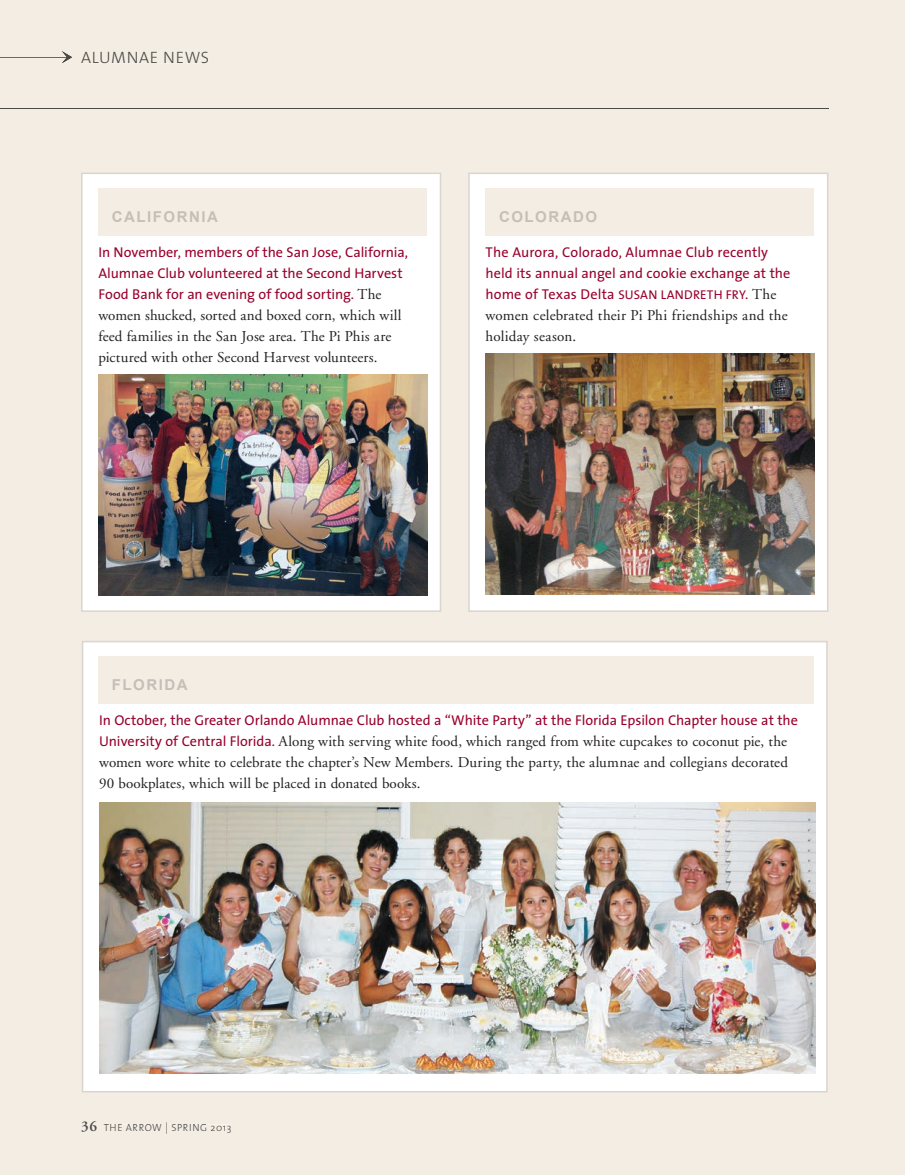
<style>
.page{position:relative;width:905px;height:1175px;background:#fff}
.page>*{position:absolute;margin:0;border:0;box-sizing:border-box;transform-origin:0 0}
.t1{font:300 16.5px "The Sans";letter-spacing:.04em;color:#231f20}
.t2{font:15px/21px "Adobe Garamond";letter-spacing:.01em;color:#231f20}
.t3{font:700 15px "Arial";letter-spacing:.1em;color:#c5bfba}
.t4{font:14.25px/21px "The Sans";color:#98012d}
.t5{font:300 10.2px "The Sans";letter-spacing:.055em;color:#231f20}
.s1{font-family:"Adobe Garamond";font-size:15px;color:#231f20}
.s2{font-size:12.75px}
.s3{font-family:"The Sans";font-size:14.25px;color:#98012d}
.s4{font-family:"Adobe Garamond";font-weight:600;font-size:15px}
.s5{font-size:11.55px}
</style>
<div class="page">
<div style="left:0;top:0;width:904px;height:1174px;background:#f3ede3"></div>
<div style="left:81px;top:1121px;width:16px;height:11px;background:#f3ede3"></div>
<div style="left:104px;top:1124px;width:58px;height:7px;background:#f3ede3"></div>
<svg style="left:166px;top:1122px;width:1px;height:12px"></svg>
<div style="left:169px;top:1124px;width:62px;height:9px;background:#f3ede3"></div>
<div style="left:81px;top:52px;width:127px;height:11px;background:#f3ede3"></div>
<hr style="left:0;top:108px;width:828px;height:1px;background:#4b4a47">
<svg style="left:0;top:51px;width:72px;height:12px"></svg>
<div style="left:82px;top:173px;width:358px;height:438px;background:#fff"></div>
<div style="left:81px;top:172px;width:360px;height:440px;border:2px solid #dad5ce"></div>
<div style="left:98px;top:188px;width:329px;height:48px;background:#f3ede3"></div>
<div style="left:469px;top:173px;width:358px;height:438px;background:#fff"></div>
<div style="left:468px;top:172px;width:360px;height:440px;border:2px solid #dad5ce"></div>
<div style="left:485px;top:188px;width:329px;height:48px;background:#f3ede3"></div>
<img style="left:98px;top:374px;width:329px;height:221px">
<img style="left:485px;top:354px;width:329px;height:241px">
<div style="left:82px;top:641px;width:744px;height:450px;background:#fff"></div>
<div style="left:82px;top:641px;width:745px;height:451px;border:2px solid #dad5ce"></div>
<div style="left:98px;top:656px;width:716px;height:47px;background:#f3ede3"></div>
<img style="left:99px;top:802px;width:716px;height:271px">
<p class="t1" style="left:81px;top:44px;width:130px">ALUMNAE NEWS</p>
<p class="t3" style="left:112px;top:208px;width:107px">CALIFORNIA</p>
<p class="t4" style="left:98px;top:242px;width:311px">In November, members of the San Jose, California,<br>Alumnae Club volunteered at the Second Harvest<br>Food Bank for an evening of food sorting. <span class="s1">The</span></p>
<p class="t2" style="left:98px;top:305px;width:305px">women shucked, sorted and boxed corn, which will feed families in the San Jose area. The Pi Phis are pictured with other Second Harvest volunteers.</p>
<p class="t3" style="left:499px;top:208px;width:99px">COLORADO</p>
<p class="t4" style="left:485px;top:242px;width:306px">The Aurora, Colorado, Alumnae Club recently held its annual angel and cookie exchange at the home of Texas Delta <span class="s2">SUSAN LANDRETH FRY</span>. <span class="s1">The</span></p>
<p class="t2" style="left:485px;top:305px;width:303px">women celebrated their Pi Phi friendships and the holiday season.</p>
<p class="t3" style="left:112px;top:676px;width:77px">FLORIDA</p>
<p class="t4" style="left:99px;top:709px;width:700px">In October, the Greater Orlando Alumnae Club hosted a “White Party” at the Florida Epsilon Chapter house at the</p>
<p class="t2" style="left:99px;top:731px;width:690px;text-align:justify"><span class="s3">University of Central Florida.</span> Along with serving white food, which ranged from white cupcakes to coconut pie, the women wore white to celebrate the chapter’s New Members. During the party, the alumnae and collegians decorated 90 bookplates, which will be placed in donated books.</p>
<p class="t5" style="left:81px;top:1119px;width:152px"><span class="s4">36</span> THE ARROW <span class="s5">|</span> SPRING 2013</p>
</div>
